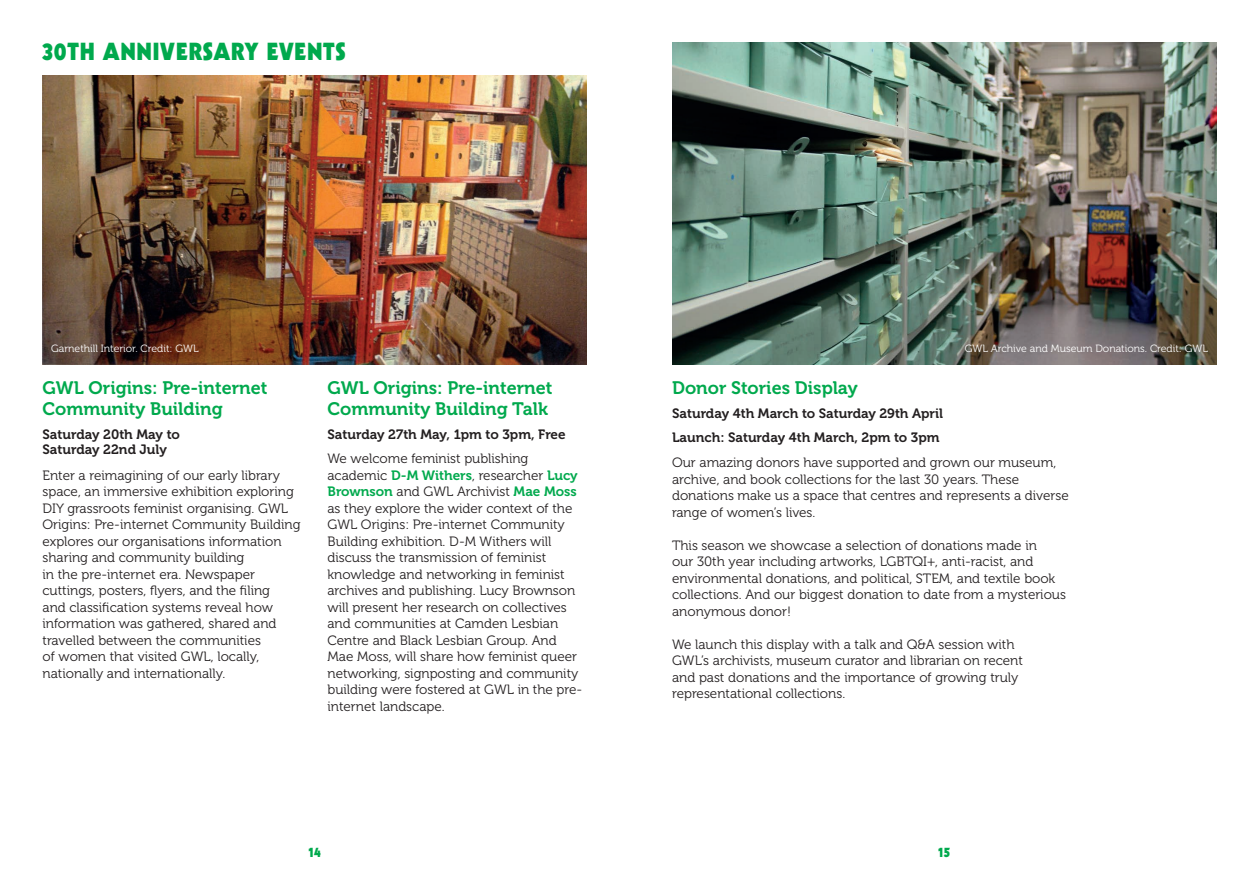
<style>
.page{position:relative;width:1259px;height:893px;background:#fff}
.page>*{position:absolute;margin:0;border:0;box-sizing:border-box;transform-origin:0 0}
.t1{font:900 24px "Kabel LT Pro";letter-spacing:.03em;color:#00a94d}
.GWL_Programme_Event{font:18px/20.7px "Museo 700";color:#00a94d}
.GWL_Programme_Body{font:13.5px/16.5px "Museo 300";color:#231f20}
.GWL_Programme_Event-2{font:13.5px/15.6px "Museo 700";color:#231f20}
.t2{font:900 13.5px "Kabel LT Pro";color:#00a94d}
.GWL_Programme_Body-2{font:10.5px "Museo 300";color:#fff}
.s1{font-family:"Museo 700";color:#00a94d}
</style>
<div class="page">
<img style="left:43px;top:76px;width:544px;height:288px">
<img style="left:672px;top:43px;width:544px;height:321px">
<p class="t1" style="left:43px;top:36px;width:305px">30TH ANNIVERSARY EVENTS</p>
<p class="GWL_Programme_Body-2" style="left:51px;top:343px;width:149px">Garnethill Interior. Credit: GWL</p>
<p class="GWL_Programme_Body-2" style="left:965px;top:343px;width:244px">GWL Archive and Museum Donations. Credit: GWL</p>
<p class="GWL_Programme_Event" style="left:672px;top:378px;width:187px">Donor Stories Display</p>
<p class="GWL_Programme_Event-2" style="left:672px;top:406px;width:273px">Saturday 4th March to Saturday 29th April</p>
<p class="GWL_Programme_Event-2" style="left:672px;top:430px;width:269px">Launch: Saturday 4th March, 2pm to 3pm</p>
<p class="GWL_Programme_Body" style="left:672px;top:455px;width:398px">Our amazing donors have supported and grown our museum, archive, and book collections for the last 30 years. These donations make us a space that centres and represents a diverse range of women’s lives.</p>
<p class="GWL_Programme_Body" style="left:672px;top:537px;width:395px">This season we showcase a selection of donations made in<br>our 30th year including artworks, LGBTQI+, anti-racist, and environmental donations, and political, STEM, and textile book collections. And our biggest donation to date from a mysterious anonymous donor!</p>
<p class="GWL_Programme_Body" style="left:672px;top:636px;width:352px">We launch this display with a talk and Q&amp;A session with GWL’s archivists, museum curator and librarian on recent and past donations and the importance of growing truly representational collections.</p>
<p class="GWL_Programme_Event" style="left:43px;top:378px;width:226px">GWL Origins: Pre-internet<br>Community Building</p>
<p class="GWL_Programme_Event-2" style="left:43px;top:427px;width:139px">Saturday 20th May to<br>Saturday 22nd July</p>
<p class="GWL_Programme_Body" style="left:43px;top:467px;width:259px">Enter a reimagining of our early library space, an immersive exhibition exploring DIY grassroots feminist organising. GWL Origins: Pre-internet Community Building explores our organisations information sharing and community building<br>in the pre-internet era. Newspaper cuttings, posters, flyers, and the filing<br>and classification systems reveal how information was gathered, shared and travelled between the communities<br>of women that visited GWL, locally, nationally and internationally.</p>
<p class="GWL_Programme_Event" style="left:327px;top:378px;width:226px">GWL Origins: Pre-internet<br>Community Building Talk</p>
<p class="GWL_Programme_Event-2" style="left:327px;top:427px;width:240px">Saturday 27th May, 1pm to 3pm, Free</p>
<p class="GWL_Programme_Body" style="left:327px;top:451px;width:256px">We welcome feminist publishing academic <span class="s1">D-M Withers</span>, researcher <span class="s1">Lucy Brownson</span> and GWL Archivist <span class="s1">Mae Moss </span>as they explore the wider context of the GWL Origins: Pre-internet Community Building exhibition. D-M Withers will discuss the transmission of feminist knowledge and networking in feminist archives and publishing. Lucy Brownson will present her research on collectives and communities at Camden Lesbian Centre and Black Lesbian Group. And Mae Moss, will share how feminist queer networking, signposting and community building were fostered at GWL in the pre&shy;internet landscape.</p>
<p class="t2" style="left:309px;top:843px;width:14px">14</p>
<p class="t2" style="left:938px;top:843px;width:13px">15</p>
</div>
